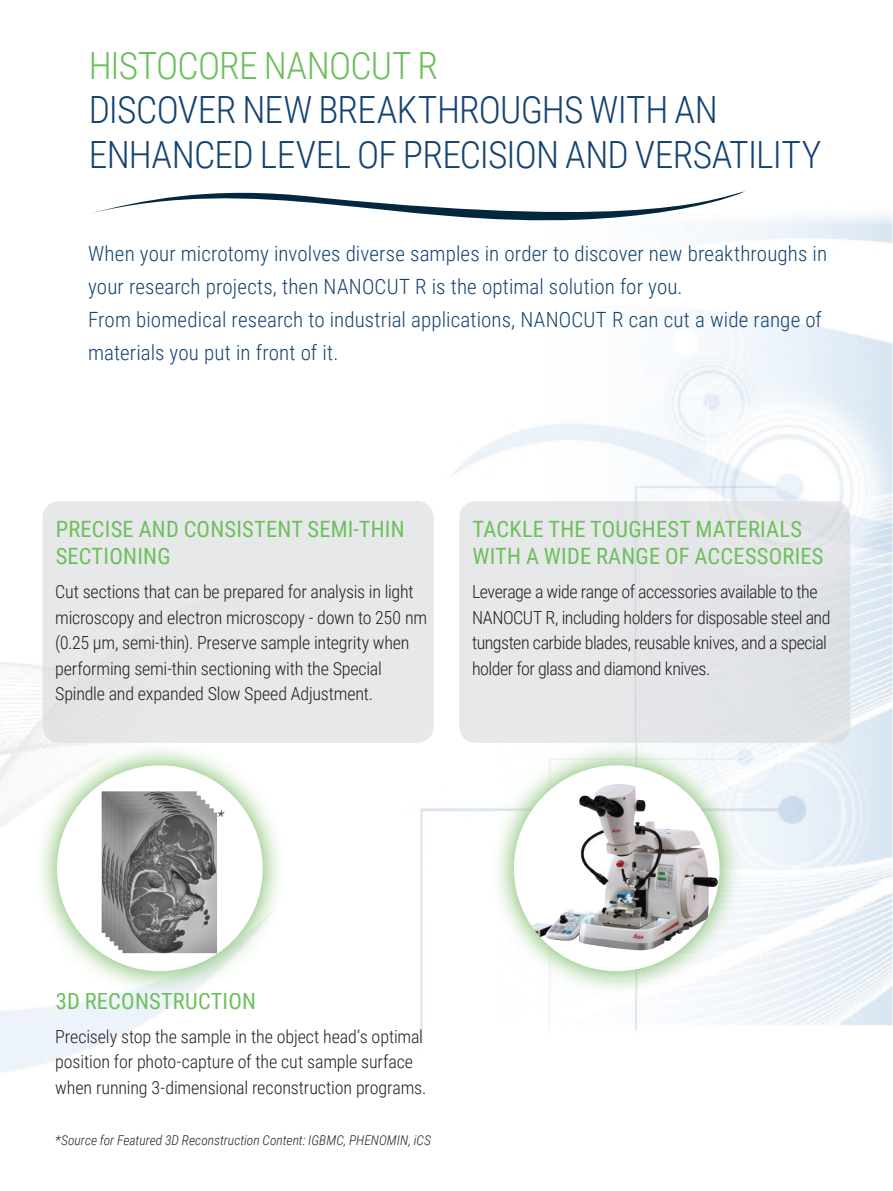
<style>
.page{position:relative;width:893px;height:1191px;background:#fff}
.page>*{position:absolute;margin:0;border:0;box-sizing:border-box;transform-origin:0 0}
.t1{font:300 37.5px/45px "Roboto Condensed";letter-spacing:-.02em;color:#144371}
.t2{font:300 37.5px "Roboto Condensed";letter-spacing:-.02em;color:#6dbf5d}
.t3{font:22.5px/27px "Roboto Condensed";letter-spacing:.01em;color:#6dbf5d}
.t4{font:300 21px/33px "Roboto Condensed";letter-spacing:.005em;color:#144371}
.t5{font:300 18px/25.5px "Roboto Condensed";letter-spacing:-.015em;color:#231f20}
.t6{font:italic 300 16.5px "Roboto Condensed";color:#231f20}
.t7{font:italic 300 13.5px "Roboto Condensed";color:#231f20}
</style>
<div class="page">
<img style="left:453px;top:216px;width:387px;height:285px">
<img style="left:840px;top:214px;width:52px;height:812px">
<img style="left:420px;top:808px;width:52px;height:237px">
<svg style="left:91px;top:191px;width:654px;height:29px"></svg>
<div style="left:459px;top:501px;width:391px;height:242px;background:#e5e7e9"></div>
<img style="left:35px;top:744px;width:244px;height:248px">
<div style="left:57px;top:765px;width:206px;height:206px;background:#fff;border-radius:50%"></div>
<img style="left:102px;top:791px;width:115px;height:162px">
<img style="left:492px;top:744px;width:249px;height:248px">
<div style="left:514px;top:765px;width:206px;height:206px;background:#fff;border-radius:50%"></div>
<img style="left:531px;top:784px;width:187px;height:166px">
<h1 class="t2" style="left:89px;top:40px;width:351px">HISTOCORE NANOCUT R</h1>
<h1 class="t1" style="left:89px;top:85px;width:734px">DISCOVER NEW BREAKTHROUGHS WITH AN<br>ENHANCED LEVEL OF PRECISION AND VERSATILITY</h1>
<p class="t4" style="left:88px;top:236px;width:740px">When your microtomy involves diverse samples in order to discover new breakthroughs in your research projects, then NANOCUT R is the optimal solution for you.<br>From biomedical research to industrial applications, NANOCUT R can cut a wide range of materials you put in front of it.</p>
<p class="t3" style="left:56px;top:515px;width:351px">PRECISE AND CONSISTENT SEMI-THIN<br>SECTIONING</p>
<p class="t5" style="left:55px;top:578px;width:373px">Cut sections that can be prepared for analysis in light microscopy and electron microscopy - down to 250 nm (0.25 µm, semi-thin). Preserve sample integrity when performing semi-thin sectioning with the Special Spindle and expanded Slow Speed Adjustment.</p>
<p class="t6" style="left:217px;top:804px;width:8px">*</p>
<p class="t3" style="left:472px;top:515px;width:353px">TACKLE THE TOUGHEST MATERIALS<br>WITH A WIDE RANGE OF ACCESSORIES</p>
<p class="t5" style="left:472px;top:578px;width:360px">Leverage a wide range of accessories available to the NANOCUT R, including holders for disposable steel and tungsten carbide blades, reusable knives, and a special holder for glass and diamond knives.</p>
<p class="t3" style="left:56px;top:986px;width:202px">3D RECONSTRUCTION</p>
<p class="t5" style="left:55px;top:1023px;width:373px">Precisely stop the sample in the object head‘s optimal position for photo-capture of the cut sample surface when running 3-dimensional reconstruction programs.</p>
<p class="t7" style="left:55px;top:1130px;width:377px">*Source for Featured 3D Reconstruction Content: IGBMC, PHENOMIN, iCS</p>
</div>
